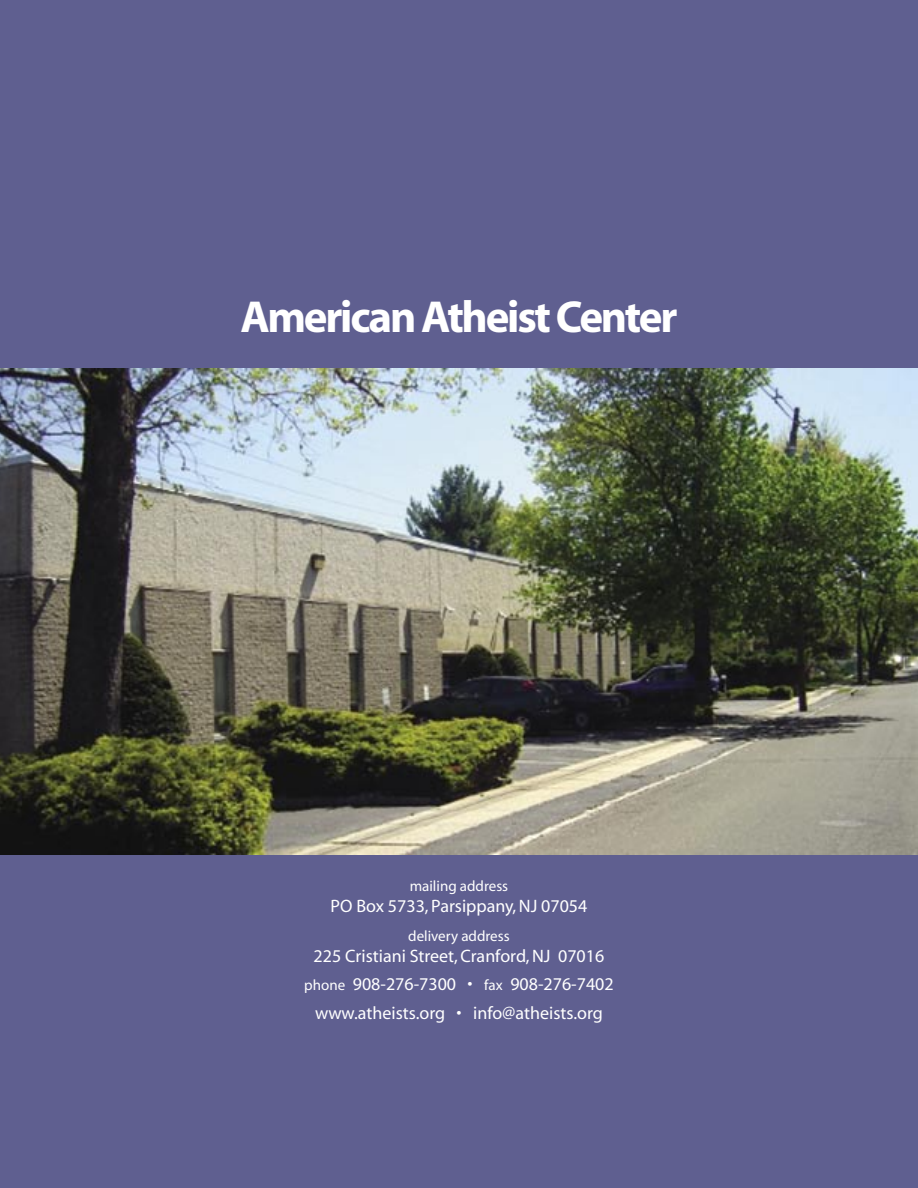
<style>
.page{position:relative;width:918px;height:1188px;background:#5f5f90}
.page>*{position:absolute;margin:0;border:0;box-sizing:border-box;transform-origin:0 0}
.t1{font:700 45px "Myriad";letter-spacing:-.05em;color:#fff}
.t2{font:18px/28.3px "Myriad";color:#fff;text-align:center}
.t3{font:15px "Myriad";color:#fff}
.s1{font-size:15px}
</style>
<div class="page">
<img style="left:0;top:369px;width:918px;height:486px">
<h1 class="t1" style="left:241px;top:294px;width:438px">American Atheist Center</h1>
<p class="t3" style="left:410px;top:878px;width:100px">mailing address</p>
<p class="t2" style="left:331px;top:893px;width:258px">PO Box 5733, Parsippany, NJ 07054</p>
<p class="t3" style="left:408px;top:928px;width:103px">delivery address</p>
<p class="t2" style="left:304px;top:943px;width:311px">225 Cristiani Street, Cranford, NJ 07016 <span class="s1">phone</span> 908-276-7300 • <span class="s1">fax</span> 908-276-7402 www.atheists.org • info@atheists.org</p>
</div>
